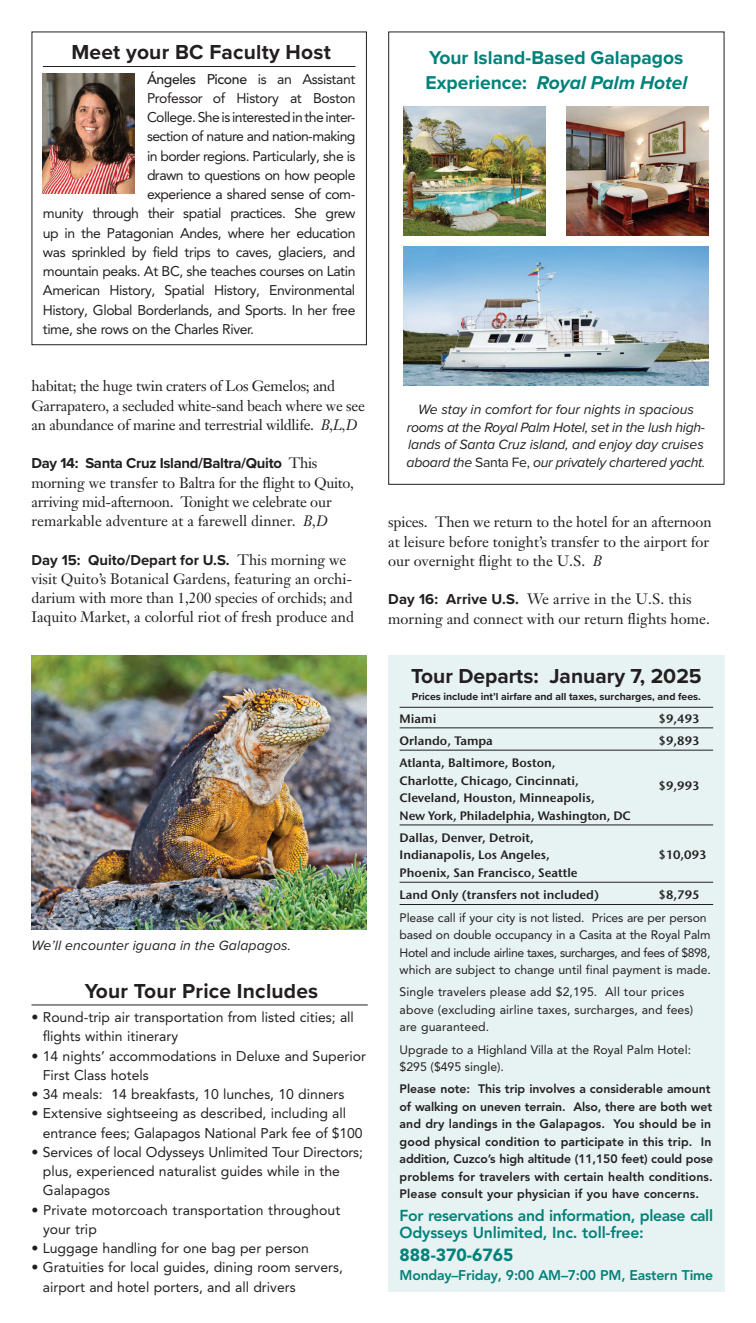
<style>
.page{position:relative;width:756px;height:1323px;background:#fff}
.page>*{position:absolute;margin:0;border:0;box-sizing:border-box;transform-origin:0 0}
.t1{font:700 21px "Proxima Nova";letter-spacing:.01em;color:#231f20}
.t2{font:700 19.25px/24.5px "Proxima Nova";color:#00817a}
.Phone_Number{font:900 17.5px "Avenir LT Pro";color:#00817a}
.Reservations{font:800 15.75px/17.5px "Avenir LT Pro";letter-spacing:-.025em;color:#00817a}
.t3{font:14.88px/19.2px "Janson Text LT Pro";letter-spacing:-.01em;color:#231f20}
.Bullets{font:14px/19.2px "Avenir LT Pro";color:#231f20}
.Copy{font:14px "Avenir LT Pro";letter-spacing:-.03em;color:#231f20}
.t4{font:italic 14px/17.5px "Proxima Nova";letter-spacing:-.01em;color:#231f20;text-align:center}
.Contact_Time{font:800 14px "Avenir LT Pro";letter-spacing:-.015em;color:#00817a}
.t5{font:italic 14px "Proxima Nova";letter-spacing:.01em;color:#231f20}
.Copy-2{font:500 14px "Avenir LT Pro";letter-spacing:-.025em;color:#231f20}
.Copy-3{font:12.25px/17.5px "Avenir LT Pro";color:#231f20}
.Please_Note{font:800 12.25px/17.5px "Avenir LT Pro";letter-spacing:.01em;color:#231f20}
.City_Price{font:600 12.25px/17.5px "Stone Sans ITC Pro";color:#231f20}
.t6{font:700 10.5px "Proxima Nova";color:#231f20}
.s1{font-weight:400}
.s2{font-style:italic}
.s3{font-family:"Proxima Nova";font-weight:700}
.s4{font-style:normal}
</style>
<div class="page">
<div style="left:388px;top:655px;width:337px;height:637px;background:#e7f2f2"></div>
<hr style="left:400px;top:707px;width:313px;height:1px;background:#231f20">
<hr style="left:400px;top:728px;width:313px;height:1px;background:#231f20">
<hr style="left:400px;top:750px;width:313px;height:1px;background:#231f20">
<hr style="left:400px;top:825px;width:313px;height:1px;background:#231f20">
<hr style="left:400px;top:882px;width:313px;height:1px;background:#231f20">
<hr style="left:400px;top:904px;width:313px;height:1px;background:#231f20">
<hr style="left:32px;top:1005px;width:336px;height:1px;background:#231f20">
<img style="left:566px;top:106px;width:143px;height:129px">
<img style="left:403px;top:247px;width:306px;height:139px">
<img style="left:403px;top:106px;width:143px;height:129px">
<div style="left:388px;top:32px;width:336px;height:453px;border:1px solid #231f20"></div>
<hr style="left:43px;top:66px;width:312px;height:1px;background:#231f20">
<div style="left:32px;top:32px;width:335px;height:313px;border:1px solid #231f20"></div>
<img style="left:43px;top:74px;width:92px;height:119px">
<img style="left:31px;top:655px;width:336px;height:274px">
<p class="t1" style="left:71px;top:37px;width:261px">Meet your BC Faculty Host</p>
<p class="Copy-2" style="left:147px;top:70px;width:210px">Ángeles Picone <span class="s1">is an Assistant</span></p>
<p class="Copy" style="left:147px;top:89px;width:210px">Professor of History at Boston</p>
<p class="Copy" style="left:147px;top:109px;width:210px">College. She is interested in the inter-</p>
<p class="Copy" style="left:147px;top:128px;width:210px">section of nature and nation-making</p>
<p class="Copy" style="left:147px;top:147px;width:210px">in border regions. Particularly, she is</p>
<p class="Copy" style="left:147px;top:166px;width:210px">drawn to questions on how people</p>
<p class="Copy" style="left:147px;top:186px;width:210px">experience a shared sense of com-</p>
<p class="Copy" style="left:43px;top:205px;width:314px">munity through their spatial practices. She grew</p>
<p class="Copy" style="left:43px;top:224px;width:314px">up in the Patagonian Andes, where her education</p>
<p class="Copy" style="left:43px;top:243px;width:314px">was sprinkled by field trips to caves, glaciers, and</p>
<p class="Copy" style="left:43px;top:263px;width:314px">mountain peaks. At BC, she teaches courses on Latin</p>
<p class="Copy" style="left:43px;top:282px;width:314px">American History, Spatial History, Environmental</p>
<p class="Copy" style="left:43px;top:301px;width:314px">History, Global Borderlands, and Sports. In her free</p>
<p class="Copy" style="left:43px;top:320px;width:213px">time, she rows on the Charles River.</p>
<p class="t3" style="left:32px;top:377px;width:335px">habitat; the huge twin craters of Los Gemelos; and<br>Garrapatero, a secluded white-sand beach where we see an abundance of marine and terrestrial wildlife. <span class="s2">B,L,D</span></p>
<p class="t3" style="left:32px;top:454px;width:324px"><span class="s3">Day 14: Santa Cruz Island/Baltra/Quito</span> This morning we transfer to Baltra for the flight to Quito, arriving mid-afternoon. Tonight we celebrate our remarkable adventure at a farewell dinner. <span class="s2">B,D</span></p>
<p class="t3" style="left:32px;top:550px;width:324px"><span class="s3">Day 15: Quito/Depart for U.S.</span> This morning we visit Quito’s Botanical Gardens, featuring an orchi&shy;darium with more than 1,200 species of orchids; and Iaquito Market, a colorful riot of fresh produce and</p>
<p class="t5" style="left:32px;top:935px;width:261px">We’ll encounter iguana in the Galapagos.</p>
<p class="t1" style="left:85px;top:975px;width:235px">Your Tour Price Includes</p>
<p class="Bullets" style="left:43px;top:1007px;width:313px;text-indent:-11px">• Round-trip air transportation from listed cities; all flights within itinerary</p>
<p class="Bullets" style="left:43px;top:1046px;width:325px;text-indent:-11px">• 14 nights’ accommodations in Deluxe and Superior<br>First Class hotels</p>
<p class="Bullets" style="left:32px;top:1084px;width:314px">• 34 meals: 14 breakfasts, 10 lunches, 10 dinners</p>
<p class="Bullets" style="left:43px;top:1104px;width:321px;text-indent:-11px">• Extensive sightseeing as described, including all entrance fees; Galapagos National Park fee of $100</p>
<p class="Bullets" style="left:43px;top:1142px;width:322px;text-indent:-11px">• Services of local Odysseys Unlimited Tour Directors; plus, experienced naturalist guides while in the<br>Galapagos</p>
<p class="Bullets" style="left:43px;top:1200px;width:299px;text-indent:-12px">• Private motorcoach transportation throughout your trip</p>
<p class="Bullets" style="left:32px;top:1238px;width:279px">• Luggage handling for one bag per person</p>
<p class="Bullets" style="left:43px;top:1258px;width:302px;text-indent:-11px">• Gratuities for local guides, dining room servers, airport and hotel porters, and all drivers</p>
<p class="t2" style="left:426px;top:45px;width:263px">Your Island-Based Galapagos<br>Experience: <span class="s2">Royal Palm Hotel</span></p>
<p class="t4" style="left:407px;top:400px;width:300px">We stay in comfort for four nights in spacious rooms at the Royal Palm Hotel, set in the lush high&shy;lands of Santa Cruz island, and enjoy day cruises aboard the <span class="s4">Santa Fe,</span> our privately chartered yacht.</p>
<p class="t3" style="left:388px;top:513px;width:325px">spices. Then we return to the hotel for an afternoon at leisure before tonight’s transfer to the airport for our overnight flight to the U.S. <span class="s2">B</span></p>
<p class="t3" style="left:388px;top:590px;width:323px"><span class="s3">Day 16: Arrive U.S.</span> We arrive in the U.S. this morning and connect with our return flights home.</p>
<p class="t1" style="left:411px;top:660px;width:292px">Tour Departs: January 7, 2025</p>
<p class="t6" style="left:412px;top:689px;width:291px">Prices include int’l airfare and all taxes, surcharges, and fees.</p>
<p class="City_Price" style="left:400px;top:710px;width:38px">Miami</p>
<p class="City_Price" style="left:659px;top:710px;width:43px">$9,493</p>
<p class="City_Price" style="left:400px;top:732px;width:95px">Orlando, Tampa</p>
<p class="City_Price" style="left:659px;top:732px;width:43px">$9,893</p>
<p class="City_Price" style="left:400px;top:754px;width:197px">Atlanta, Baltimore, Boston,<br>Charlotte, Chicago, Cincinnati,<br>Cleveland, Houston, Minneapolis,</p>
<p class="City_Price" style="left:659px;top:777px;width:43px">$9,993</p>
<p class="City_Price" style="left:400px;top:807px;width:233px">New York, Philadelphia, Washington, DC</p>
<p class="City_Price" style="left:400px;top:829px;width:152px">Dallas, Denver, Detroit,<br>Indianapolis, Los Angeles,</p>
<p class="City_Price" style="left:659px;top:846px;width:50px">$10,093</p>
<p class="City_Price" style="left:400px;top:864px;width:180px">Phoenix, San Francisco, Seattle</p>
<p class="City_Price" style="left:400px;top:886px;width:201px">Land Only (transfers not included)</p>
<p class="City_Price" style="left:659px;top:886px;width:43px">$8,795</p>
<p class="Copy-3" style="left:400px;top:908px;width:313px">Please call if your city is not listed. Prices are per person based on double occupancy in a Casita at the Royal Palm Hotel and include airline taxes, surcharges, and fees of $898, which are subject to change until final payment is made.</p>
<p class="Copy-3" style="left:400px;top:983px;width:295px">Single travelers please add $2,195. All tour prices above (excluding airline taxes, surcharges, and fees) are guaranteed.</p>
<p class="Copy-3" style="left:400px;top:1040px;width:293px">Upgrade to a Highland Villa at the Royal Palm Hotel: $295 ($495 single).</p>
<p class="Please_Note" style="left:400px;top:1080px;width:315px">Please note: This trip involves a considerable amount of walking on uneven terrain. Also, there are both wet and dry landings in the Galapagos. You should be in good physical condition to participate in this trip. In addition, Cuzco’s high altitude (11,150 feet) could pose problems for travelers with certain health conditions.<br>Please consult your physician if you have concerns.</p>
<p class="Reservations" style="left:400px;top:1207px;width:315px">For reservations and information, please call<br>Odysseys Unlimited, Inc. toll-free:</p>
<p class="Phone_Number" style="left:400px;top:1244px;width:115px">888-370-6765</p>
<p class="Contact_Time" style="left:400px;top:1267px;width:315px">Monday–Friday, 9:00 AM–7:00 PM, Eastern Time</p>
</div>
